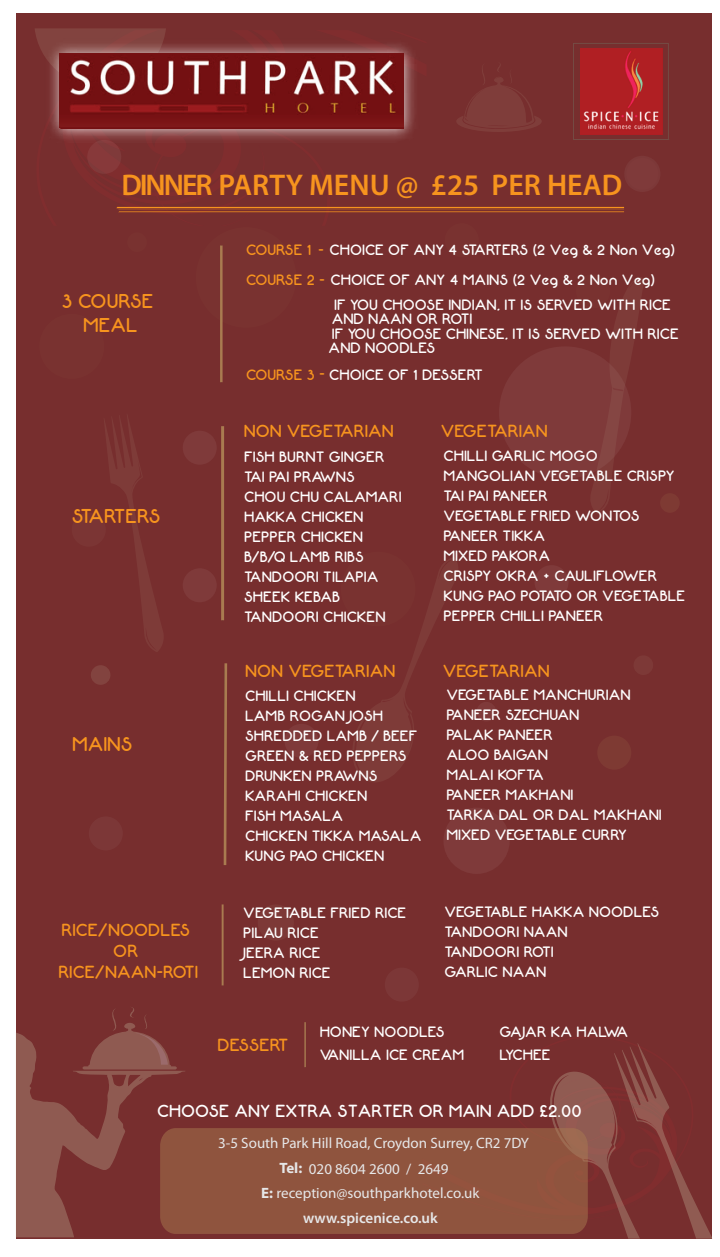
<style>
.page{position:relative;width:720px;height:1257px;background:#fff}
.page>*{position:absolute;margin:0;border:0;box-sizing:border-box;transform-origin:0 0}
.t1{font:600 30px "Myriad Pro";color:#f7941e}
.t2{font:20px/24px "Neon 80 s";color:#f7941e;text-align:center}
.t3{font:20px "Neon 80 s";letter-spacing:-.05em;color:#f7941e}
.t4{font:17.5px/21px "Neon 80 s";color:#f7941e;text-align:center}
.t5{font:17.5px "Neon 80 s";color:#fff}
.t6{font:15px/20px "Neon 80 s";color:#fff}
.t7{font:15px/25.9px "Myriad Pro";color:#e6e7e8}
.s1{color:#f7941e}
.s2{font-weight:700}
.s3{font-weight:600}
</style>
<div class="page">
<div style="left:16px;top:14px;width:695px;height:1224px;background:#772e2e"></div>
<svg style="left:456px;top:64px;width:86px;height:68px"></svg>
<svg style="left:114px;top:164px;width:313px;height:43px"></svg>
<div style="left:443px;top:807px;width:67px;height:66px;background:#7f3a3a;border-radius:50%"></div>
<div style="left:634px;top:655px;width:19px;height:20px;background:#7d3937;border-radius:50%"></div>
<div style="left:385px;top:967px;width:34px;height:34px;background:#7c3737;border-radius:50%"></div>
<div style="left:535px;top:565px;width:34px;height:34px;background:#7f3a3a;border-radius:50%"></div>
<div style="left:39px;top:314px;width:65px;height:65px;background:#793230;border-radius:50%"></div>
<div style="left:127px;top:232px;width:20px;height:20px;background:#793230;border-radius:50%"></div>
<div style="left:91px;top:665px;width:19px;height:19px;background:#82433f;border-radius:50%"></div>
<div style="left:87px;top:140px;width:34px;height:34px;background:#87393a;border-radius:50%"></div>
<div style="left:72px;top:512px;width:34px;height:34px;background:#7b3534;border-radius:50%"></div>
<svg style="left:35px;top:28px;width:131px;height:21px"></svg>
<div style="left:196px;top:227px;width:100px;height:101px;background:#793230;border-radius:50%"></div>
<div style="left:625px;top:157px;width:34px;height:34px;background:#7f3a3a;border-radius:50%"></div>
<div style="left:624px;top:156px;width:36px;height:36px;border:2px solid #dcddde;border-radius:50%"></div>
<div style="left:597px;top:735px;width:34px;height:34px;background:#7e3a33;border-radius:50%"></div>
<div style="left:183px;top:430px;width:34px;height:34px;background:#7f3a3a;border-radius:50%"></div>
<div style="left:445px;top:223px;width:34px;height:34px;background:#793230;border-radius:50%"></div>
<div style="left:499px;top:346px;width:132px;height:132px;background:#7f3a3a;border-radius:50%"></div>
<div style="left:341px;top:551px;width:74px;height:75px;background:#793230;border-radius:50%"></div>
<div style="left:660px;top:493px;width:20px;height:20px;background:#7e3a33;border-radius:50%"></div>
<div style="left:576px;top:274px;width:34px;height:34px;background:#793230;border-radius:50%"></div>
<svg style="left:104px;top:416px;width:59px;height:236px"></svg>
<svg style="left:353px;top:557px;width:105px;height:225px"></svg>
<svg style="left:589px;top:277px;width:55px;height:236px"></svg>
<svg style="left:573px;top:43px;width:95px;height:97px"></svg>
<img style="left:581px;top:48px;width:82px;height:87px">
<svg style="left:16px;top:1007px;width:169px;height:230px"></svg>
<svg style="left:550px;top:1043px;width:162px;height:195px"></svg>
<div style="left:160px;top:1127px;width:428px;height:106px;background:#8f543e"></div>
<div style="left:477px;top:701px;width:19px;height:20px;background:#7f3a3a;border-radius:50%"></div>
<div style="left:258px;top:904px;width:36px;height:36px;background:#7d3937;border-radius:50%"></div>
<div style="left:89px;top:816px;width:34px;height:34px;background:#7c3737;border-radius:50%"></div>
<div style="left:284px;top:723px;width:34px;height:34px;background:#7f3a3a;border-radius:50%"></div>
<div style="left:183px;top:568px;width:34px;height:34px;background:#7f3a3a;border-radius:50%"></div>
<hr style="left:220px;top:245px;width:3px;height:137px;background:#a97b50">
<hr style="left:221px;top:426px;width:3px;height:194px;background:#a97b50">
<svg style="left:223px;top:663px;width:5px;height:202px"></svg>
<hr style="left:222px;top:904px;width:2px;height:81px;background:#a97b50">
<hr style="left:304px;top:1022px;width:2px;height:45px;background:#a97b50">
<img style="left:41px;top:35px;width:376px;height:113px">
<img style="left:60px;top:54px;width:343px;height:75px">
<svg style="left:116px;top:207px;width:508px;height:6px"></svg>
<h1 class="t1" style="left:121px;top:166px;width:502px">DINNER PARTY MENU @ £25 PER HEAD</h1>
<h2 class="t2" style="left:62px;top:289px;width:93px">3 COURSE<br>MEAL</h2>
<h2 class="t3" style="left:72px;top:505px;width:90px">STARTERS</h2>
<h2 class="t2" style="left:72px;top:732px;width:62px">MAINS</h2>
<p class="t4" style="left:58px;top:919px;width:142px">RICE/NOODLES<br>OR<br>RICE/NAAN-ROTI</p>
<p class="t6" style="left:246px;top:235px;width:431px;line-height:30px"><span class="s1">COURSE 1 -</span> CHOICE OF ANY 4 STARTERS (2 Veg &amp; 2 Non Veg)<br><span class="s1">COURSE 2 -</span> CHOICE OF ANY 4 MAINS (2 Veg &amp; 2 Non Veg)</p>
<p class="t6" style="left:329px;top:298px;width:352px;line-height:14.1px;text-indent:6px">IF YOU CHOOSE INDIAN, IT IS SERVED WITH RICE<br>AND NAAN OR ROTI<br>IF YOU CHOOSE CHINESE, IT IS SERVED WITH RICE<br>AND NOODLES</p>
<p class="t6" style="left:246px;top:365px;width:238px"><span class="s1">COURSE 3 -</span> CHOICE OF 1 DESSERT</p>
<p class="t4" style="left:244px;top:421px;width:152px">NON VEGETARIAN</p>
<p class="t4" style="left:441px;top:420px;width:108px">VEGETARIAN</p>
<p class="t6" style="left:244px;top:446px;width:159px">FISH BURNT GINGER<br>TAI PAI PRAWNS<br>CHOU CHU CALAMARI<br>HAKKA CHICKEN<br>PEPPER CHICKEN<br>B/B/Q LAMB RIBS<br>TANDOORI TILAPIA<br>SHEEK KEBAB<br>TANDOORI CHICKEN</p>
<p class="t6" style="left:443px;top:445px;width:243px">CHILLI GARLIC MOGO<br>MANGOLIAN VEGETABLE CRISPY<br>TAI PAI PANEER<br>VEGETABLE FRIED WONTOS<br>PANEER TIKKA<br>MIXED PAKORA<br>CRISPY OKRA + CAULIFLOWER<br>KUNG PAO POTATO OR VEGETABLE<br>PEPPER CHILLI PANEER</p>
<p class="t4" style="left:245px;top:660px;width:152px">NON VEGETARIAN</p>
<p class="t4" style="left:443px;top:660px;width:108px">VEGETARIAN</p>
<p class="t6" style="left:245px;top:685px;width:178px">CHILLI CHICKEN<br>LAMB ROGAN JOSH<br>SHREDDED LAMB / BEEF<br>GREEN &amp; RED PEPPERS<br>DRUNKEN PRAWNS<br>KARAHI CHICKEN<br>FISH MASALA<br>CHICKEN TIKKA MASALA<br>KUNG PAO CHICKEN</p>
<p class="t6" style="left:446px;top:684px;width:217px">VEGETABLE MANCHURIAN<br>PANEER SZECHUAN<br>PALAK PANEER<br>ALOO BAIGAN<br>MALAI KOFTA<br>PANEER MAKHANI<br>TARKA DAL OR DAL MAKHANI<br>MIXED VEGETABLE CURRY</p>
<p class="t6" style="left:243px;top:902px;width:164px">VEGETABLE FRIED RICE<br>PILAU RICE<br>JEERA RICE<br>LEMON RICE</p>
<p class="t6" style="left:445px;top:901px;width:216px">VEGETABLE HAKKA NOODLES<br>TANDOORI NAAN<br>TANDOORI ROTI<br>GARLIC NAAN</p>
<p class="t4" style="left:217px;top:1034px;width:72px">DESSERT</p>
<p class="t6" style="left:320px;top:1021px;width:126px">HONEY NOODLES</p>
<p class="t6" style="left:500px;top:1021px;width:130px">GAJAR KA HALWA</p>
<p class="t6" style="left:320px;top:1045px;width:146px">VANILLA ICE CREAM</p>
<p class="t6" style="left:500px;top:1045px;width:52px">LYCHEE</p>
<p class="t5" style="left:157px;top:1101px;width:426px">CHOOSE ANY EXTRA STARTER OR MAIN ADD £2.00</p>
<p class="t7" style="left:280px;top:1129px;width:251px;text-indent:-61px">3-5 South Park Hill Road, Croydon Surrey, CR2 7DY<br><span class="s2">Tel:</span> 020 8604 2600 / 2649</p>
<p class="t7" style="left:261px;top:1180px;width:220px;line-height:25px;text-align:center"><span class="s2">E:</span> reception@southparkhotel.co.uk <span class="s3">www.spicenice.co.uk</span></p>
</div>
